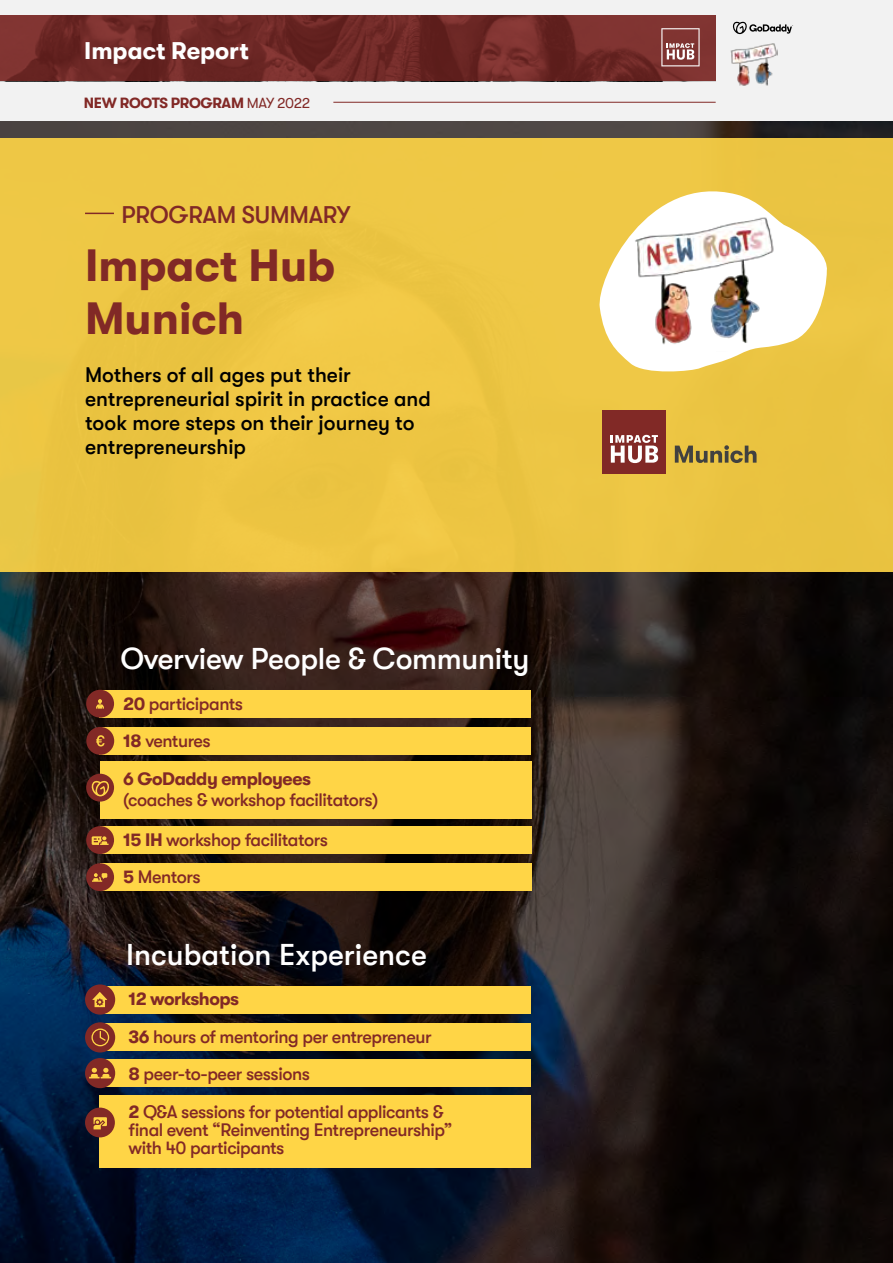
<style>
.page{position:relative;width:893px;height:1263px;background:#fff}
.page>*{position:absolute;margin:0;border:0;box-sizing:border-box;transform-origin:0 0}
.t1{font:700 45px/52.5px "GT Walsheim";color:#812926}
.t2{font:500 30px "GT Walsheim";color:#fff}
.t3{font:500 24px "GT Walsheim";letter-spacing:-.01em;color:#812926}
.t4{font:700 24px "GT Walsheim";color:#fff}
.t5{font:500 21px/24px "GT Walsheim";color:#000}
.t6{font:500 18px/37.5px "GT Walsheim";letter-spacing:-.025em;color:#822926}
.t7{font:700 18px/37.3px "GT Walsheim";letter-spacing:-.025em;color:#822926}
.t8{font:700 14.7px "GT Walsheim";letter-spacing:-.025em;color:#822926}
.s1{font-weight:400}
.s2{font-weight:500}
.s3{font-weight:700}
</style>
<div class="page">
<div style="left:0;top:0;width:893px;height:123px;background:#f2f2f2"></div>
<svg style="left:0;top:15px;width:716px;height:66px"></svg>
<hr style="left:333px;top:102px;width:383px;height:1px;background:#812926">
<svg style="left:661px;top:28px;width:39px;height:38px"></svg>
<img style="left:0;top:121px;width:893px;height:1142px">
<div style="left:0;top:139px;width:893px;height:433px;background:#edc643"></div>
<svg style="left:599px;top:191px;width:228px;height:181px"></svg>
<img style="left:627px;top:212px;width:150px;height:139px">
<div style="left:603px;top:410px;width:63px;height:64px;background:#812926"></div>
<svg style="left:611px;top:435px;width:47px;height:28px"></svg>
<svg style="left:675px;top:445px;width:81px;height:18px"></svg>
<svg style="left:85px;top:213px;width:29px;height:1px"></svg>
<div style="left:100px;top:690px;width:431px;height:27px;background:#ffd546"></div>
<div style="left:100px;top:727px;width:431px;height:27px;background:#ffd546"></div>
<div style="left:100px;top:761px;width:431px;height:58px;background:#ffd546"></div>
<div style="left:100px;top:826px;width:431px;height:28px;background:#ffd546"></div>
<div style="left:100px;top:863px;width:431px;height:28px;background:#ffd546"></div>
<div style="left:86px;top:690px;width:28px;height:28px;background:#822926;border-radius:50%"></div>
<svg style="left:96px;top:699px;width:8px;height:10px"></svg>
<div style="left:86px;top:863px;width:28px;height:28px;background:#822926;border-radius:50%"></div>
<svg style="left:92px;top:873px;width:15px;height:9px"></svg>
<div style="left:86px;top:826px;width:28px;height:28px;background:#822926;border-radius:50%"></div>
<svg style="left:92px;top:836px;width:17px;height:9px"></svg>
<div style="left:86px;top:727px;width:28px;height:28px;background:#822926;border-radius:50%"></div>
<svg style="left:96px;top:735px;width:9px;height:11px"></svg>
<div style="left:86px;top:774px;width:28px;height:27px;background:#822926;border-radius:50%"></div>
<svg style="left:91px;top:780px;width:18px;height:16px"></svg>
<div style="left:99px;top:986px;width:431px;height:28px;background:#ffd546"></div>
<div style="left:99px;top:1023px;width:431px;height:28px;background:#ffd546"></div>
<div style="left:85px;top:984px;width:30px;height:30px;background:#822926;border-radius:50%"></div>
<svg style="left:92px;top:992px;width:15px;height:15px"></svg>
<div style="left:99px;top:1059px;width:432px;height:27px;background:#ffd546"></div>
<div style="left:99px;top:1095px;width:432px;height:72px;background:#ffd546"></div>
<div style="left:85px;top:1022px;width:30px;height:30px;background:#822926;border-radius:50%"></div>
<svg style="left:91px;top:1028px;width:18px;height:18px"></svg>
<div style="left:85px;top:1058px;width:30px;height:30px;background:#822926;border-radius:50%"></div>
<svg style="left:89px;top:1068px;width:22px;height:10px"></svg>
<div style="left:85px;top:1107px;width:30px;height:30px;background:#822926;border-radius:50%"></div>
<svg style="left:94px;top:1117px;width:13px;height:12px"></svg>
<img style="left:730px;top:43px;width:47px;height:43px">
<svg style="left:732px;top:21px;width:61px;height:13px"></svg>
<h3 class="t4" style="left:84px;top:38px;width:166px">Impact Report</h3>
<p class="t8" style="left:84px;top:94px;width:228px">NEW ROOTS PROGRAM <span class="s1">MAY 2022</span></p>
<h3 class="t3" style="left:122px;top:201px;width:230px">PROGRAM SUMMARY</h3>
<h1 class="t1" style="left:85px;top:239px;width:252px">Impact Hub<br>Munich</h1>
<p class="t5" style="left:85px;top:362px;width:347px">Mothers of all ages put their entrepreneurial spirit in practice and took more steps on their journey to entrepreneurship</p>
<h2 class="t2" style="left:120px;top:642px;width:411px">Overview People &amp; Community</h2>
<p class="t7" style="left:123px;top:685px;width:189px">20 <span class="s2">participants<br></span>18 <span class="s2">ventures<br></span>6 GoDaddy employees</p>
<p class="t6" style="left:123px;top:781px;width:256px">(coaches &amp; workshop facilitators)</p>
<p class="t6" style="left:123px;top:821px;width:206px;line-height:36.8px"><span class="s3">15 IH</span> workshop facilitators<br><span class="s3">5</span> Mentors</p>
<h2 class="t2" style="left:126px;top:937px;width:302px">Incubation Experience</h2>
<p class="t6" style="left:128px;top:980px;width:316px"><span class="s3">12 workshops<br>36</span> hours of mentoring per entrepreneur<br><span class="s3">8</span> peer-to-peer sessions<br><span class="s3">2</span> Q&amp;A sessions for potential applicants &amp;</p>
<p class="t6" style="left:128px;top:1120px;width:326px;line-height:18px">final event “Reinventing Entrepreneurship” with 40 participants</p>
</div>
